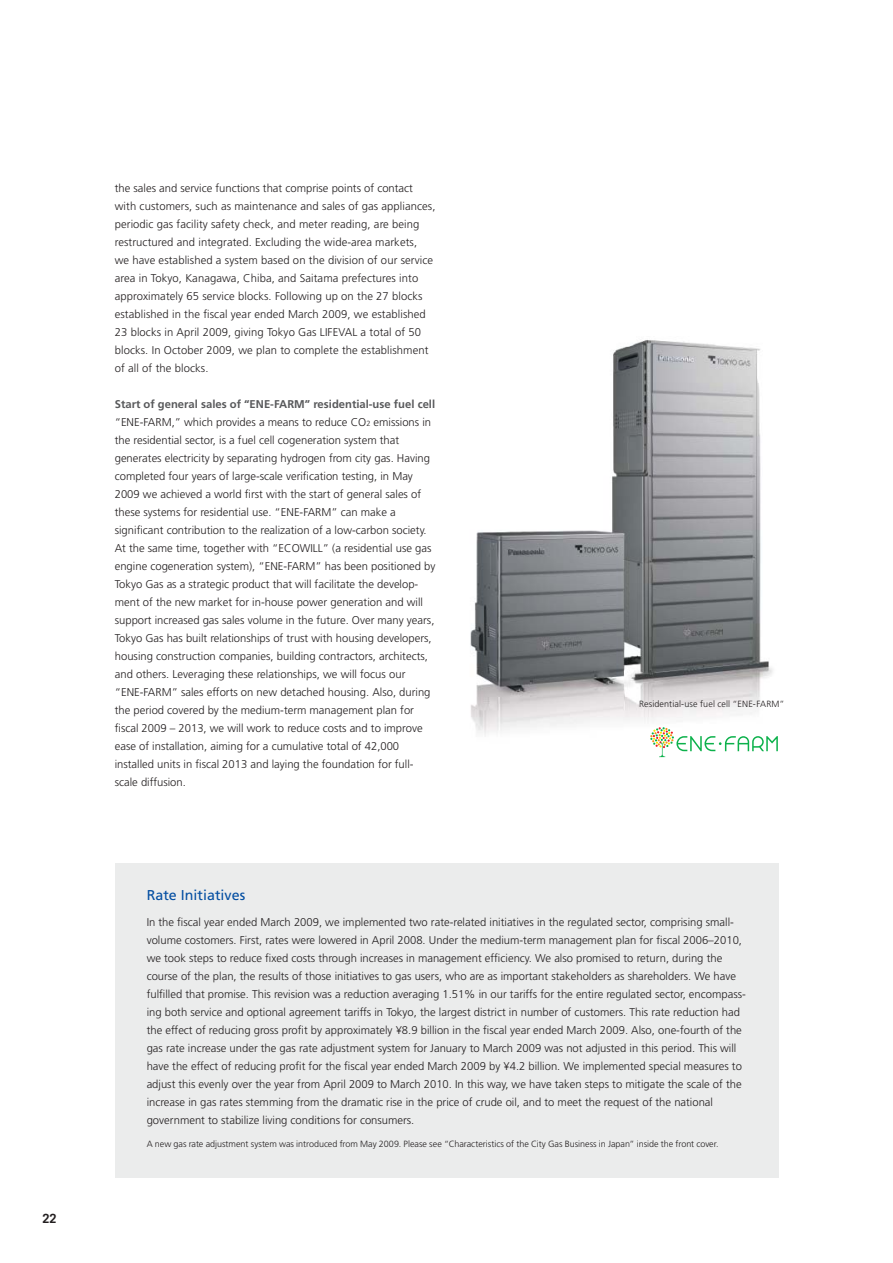
<style>
.page{position:relative;width:893px;height:1263px;background:#fff}
.page>*{position:absolute;margin:0;border:0;box-sizing:border-box;transform-origin:0 0}
.t1{font:14.25px "Frutiger";letter-spacing:.005em;color:#034ea2}
.t2{font:700 12.75px "Trade Gothic";color:#231f20}
.t3{font:300 11.25px/18px "Frutiger";color:#231f20}
.t4{font:300 9px "Frutiger";color:#231f20}
.s1{font-weight:700;color:#58595b}
.s2{font-size:7.5px}
</style>
<div class="page">
<div style="left:115px;top:863px;width:663px;height:315px;background:#ebecec"></div>
<img style="left:470px;top:340px;width:303px;height:418px">
<svg style="left:650px;top:727px;width:128px;height:30px"></svg>
<p class="t2" style="left:42px;top:1214px;width:16px">22</p>
<p class="t3" style="left:115px;top:180px;width:322px">the sales and service functions that comprise points of contact with customers, such as maintenance and sales of gas appliances, periodic gas facility safety check, and meter reading, are being restructured and integrated. Excluding the wide-area markets,<br>we have established a system based on the division of our service area in Tokyo, Kanagawa, Chiba, and Saitama prefectures into approximately 65 service blocks. Following up on the 27 blocks established in the fiscal year ended March 2009, we established 23 blocks in April 2009, giving Tokyo Gas LIFEVAL a total of 50 blocks. In October 2009, we plan to complete the establishment of all of the blocks.</p>
<p class="t3" style="left:115px;top:396px;width:322px"><span class="s1">Start of general sales of “ENE-FARM” residential-use fuel cell </span>“ENE-FARM,” which provides a means to reduce CO<span class="s2">2</span> emissions in the residential sector, is a fuel cell cogeneration system that generates electricity by separating hydrogen from city gas. Having completed four years of large-scale verification testing, in May 2009 we achieved a world first with the start of general sales of these systems for residential use. “ENE-FARM” can make a significant contribution to the realization of a low-carbon society.<br>At the same time, together with “ECOWILL” (a residential use gas engine cogeneration system), “ENE-FARM” has been positioned by Tokyo Gas as a strategic product that will facilitate the develop&shy;ment of the new market for in-house power generation and will support increased gas sales volume in the future. Over many years, Tokyo Gas has built relationships of trust with housing developers, housing construction companies, building contractors, architects, and others. Leveraging these relationships, we will focus our “ENE-FARM” sales efforts on new detached housing. Also, during the period covered by the medium-term management plan for fiscal 2009 – 2013, we will work to reduce costs and to improve ease of installation, aiming for a cumulative total of 42,000 installed units in fiscal 2013 and laying the foundation for full&shy;scale diffusion.</p>
<p class="t4" style="left:639px;top:700px;width:147px">Residential-use fuel cell “ENE-FARM”</p>
<p class="t1" style="left:147px;top:889px;width:100px">Rate Initiatives</p>
<p class="t3" style="left:147px;top:914px;width:601px">In the fiscal year ended March 2009, we implemented two rate-related initiatives in the regulated sector, comprising small&shy;volume costomers. First, rates were lowered in April 2008. Under the medium-term management plan for fiscal 2006–2010, we took steps to reduce fixed costs through increases in management efficiency. We also promised to return, during the course of the plan, the results of those initiatives to gas users, who are as important stakeholders as shareholders. We have fulfilled that promise. This revision was a reduction averaging 1.51% in our tariffs for the entire regulated sector, encompass&shy;ing both service and optional agreement tariffs in Tokyo, the largest district in number of customers. This rate reduction had the effect of reducing gross profit by approximately ¥8.9 billion in the fiscal year ended March 2009. Also, one-fourth of the gas rate increase under the gas rate adjustment system for January to March 2009 was not adjusted in this period. This will have the effect of reducing profit for the fiscal year ended March 2009 by ¥4.2 billion. We implemented special measures to adjust this evenly over the year from April 2009 to March 2010. In this way, we have taken steps to mitigate the scale of the increase in gas rates stemming from the dramatic rise in the price of crude oil, and to meet the request of the national government to stabilize living conditions for consumers.</p>
<p class="t4" style="left:147px;top:1140px;width:573px">A new gas rate adjustment system was introduced from May 2009. Please see “Characteristics of the City Gas Business in Japan” inside the front cover.</p>
</div>
